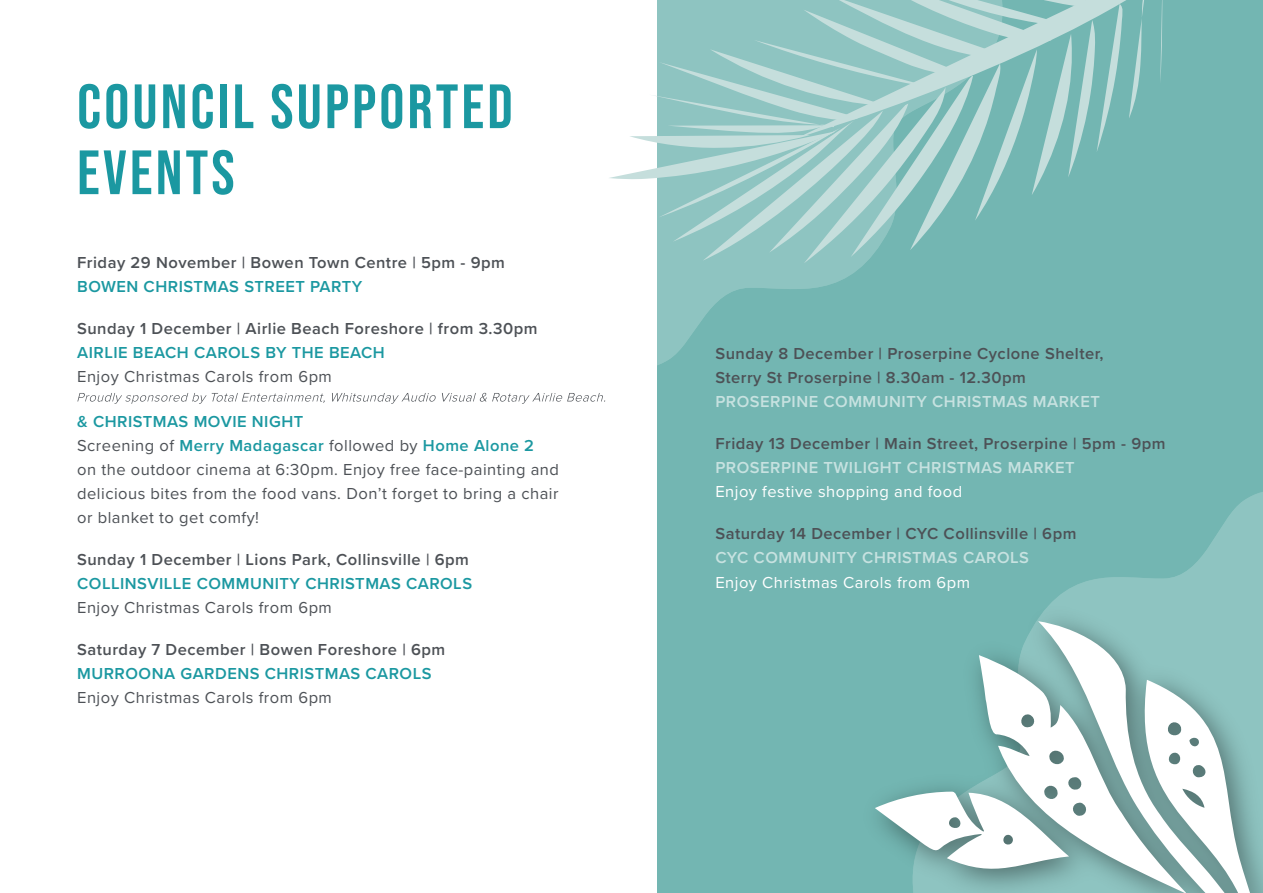
<style>
.page{position:relative;width:1263px;height:893px;background:#fff}
.page>*{position:absolute;margin:0;border:0;box-sizing:border-box;transform-origin:0 0}
.t1{font:62.4px/66px "Bebas Neue";letter-spacing:.05em;color:#1b98a1}
.t2{font:600 16.5px/24px "Proxima Nova";letter-spacing:.03em;color:#4d5156}
.t3{font:16.5px/24px "Proxima Nova";letter-spacing:.03em;color:#4d5156}
.t4{font:600 16.5px "Proxima Nova";letter-spacing:.03em;color:#1b98a1}
.t5{font:600 16.5px "Proxima Nova";letter-spacing:.03em;color:rgb(255 255 255/.6)}
.t6{font:16.5px "Proxima Nova";letter-spacing:.03em;color:#fff}
.s1{font-weight:600;color:#1b98a1}
</style>
<div class="page">
<div style="left:657px;top:0;width:606px;height:893px;background:#73b6b2"></div>
<svg style="left:1063px;top:492px;width:200px;height:101px"></svg>
<svg style="left:657px;top:263px;width:208px;height:102px"></svg>
<img style="left:912px;top:593px;width:351px;height:300px">
<svg style="left:1038px;top:621px;width:225px;height:272px;background:#a6cbc9"></svg>
<svg style="left:979px;top:655px;width:207px;height:238px;background:#c0d6d5"></svg>
<svg style="left:875px;top:791px;width:194px;height:89px"></svg>
<svg style="left:1160px;top:6px;width:2px;height:74px"></svg>
<svg style="left:609px;top:0;width:535px;height:263px"></svg>
<svg style="left:77px;top:393px;width:248px;height:11px"></svg>
<svg style="left:332px;top:393px;width:104px;height:11px"></svg>
<svg style="left:442px;top:393px;width:163px;height:11px"></svg>
<h1 class="t1" style="left:77px;top:73px;width:437px">COUNCIL SUPPORTED<br>EVENTS</h1>
<p class="t2" style="left:77px;top:250px;width:429px">Friday 29 November | Bowen Town Centre | 5pm - 9pm</p>
<p class="t4" style="left:77px;top:274px;width:287px">BOWEN CHRISTMAS STREET PARTY</p>
<p class="t2" style="left:77px;top:316px;width:462px">Sunday 1 December | Airlie Beach Foreshore | from 3.30pm</p>
<p class="t4" style="left:77px;top:340px;width:309px">AIRLIE BEACH CAROLS BY THE BEACH</p>
<p class="t3" style="left:77px;top:364px;width:256px">Enjoy Christmas Carols from 6pm</p>
<p class="t3" style="left:77px;top:409px;width:483px"><span class="s1">&amp; CHRISTMAS MOVIE NIGHT<br></span>Screening of <span class="s1">Merry Madagascar</span> followed by <span class="s1">Home Alone 2<br></span>on the outdoor cinema at 6:30pm. Enjoy free face-painting and delicious bites from the food vans. Don’t forget to bring a chair or blanket to get comfy!</p>
<p class="t2" style="left:77px;top:547px;width:393px">Sunday 1 December | Lions Park, Collinsville | 6pm</p>
<p class="t4" style="left:77px;top:571px;width:396px">COLLINSVILLE COMMUNITY CHRISTMAS CAROLS</p>
<p class="t3" style="left:77px;top:595px;width:256px">Enjoy Christmas Carols from 6pm</p>
<p class="t2" style="left:77px;top:637px;width:370px">Saturday 7 December | Bowen Foreshore | 6pm</p>
<p class="t4" style="left:77px;top:661px;width:356px">MURROONA GARDENS CHRISTMAS CAROLS</p>
<p class="t3" style="left:77px;top:685px;width:256px">Enjoy Christmas Carols from 6pm</p>
<p class="t2" style="left:715px;top:341px;width:390px">Sunday 8 December | Proserpine Cyclone Shelter,<br>Sterry St Proserpine | 8.30am - 12.30pm</p>
<p class="t5" style="left:715px;top:390px;width:386px">PROSERPINE COMMUNITY CHRISTMAS MARKET</p>
<p class="t2" style="left:715px;top:431px;width:452px">Friday 13 December | Main Street, Proserpine | 5pm - 9pm</p>
<p class="t5" style="left:715px;top:456px;width:361px">PROSERPINE TWILIGHT CHRISTMAS MARKET</p>
<p class="t6" style="left:715px;top:480px;width:248px">Enjoy festive shopping and food</p>
<p class="t2" style="left:715px;top:521px;width:363px">Saturday 14 December | CYC Collinsville | 6pm</p>
<p class="t5" style="left:715px;top:546px;width:315px">CYC COMMUNITY CHRISTMAS CAROLS</p>
<p class="t6" style="left:715px;top:570px;width:256px">Enjoy Christmas Carols from 6pm</p>
</div>
